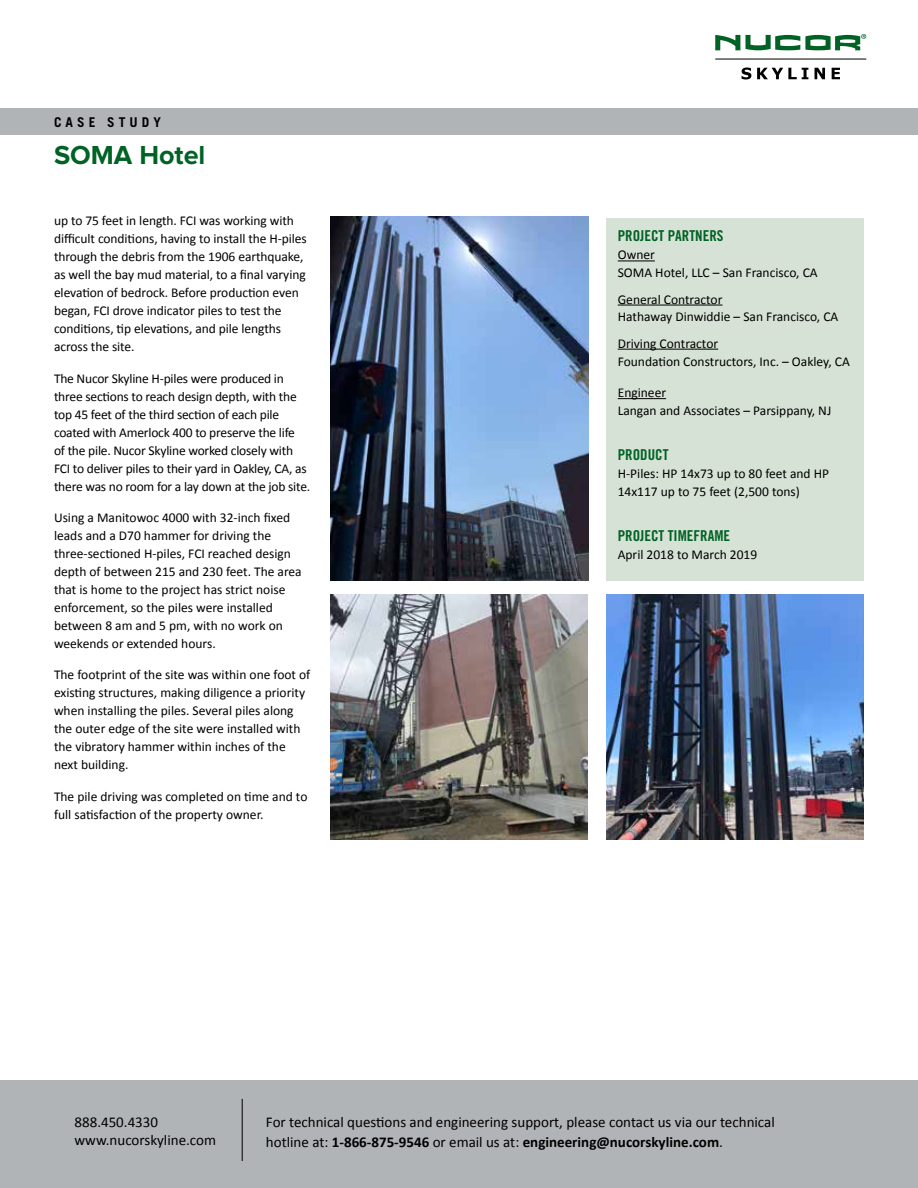
<style>
.page{position:relative;width:918px;height:1188px;background:#fff}
.page>*{position:absolute;margin:0;border:0;box-sizing:border-box;transform-origin:0 0}
.t1{font:700 27px "Proxima Nova";color:#006225}
.t2{font:15px/18px "Calibri";color:#000}
.t3{font:15px "Trade Gothic LT Std Bd Cn 20";color:#006225}
.t4{font:13.5px/18px "Calibri";letter-spacing:-.005em;color:#000}
.t5{font:700 13.5px "Trade Gothic LT Std";letter-spacing:.3em;color:#000}
.s1{font-weight:700}
</style>
<div class="page">
<div style="left:0;top:1080px;width:918px;height:108px;background:#b1b4b6"></div>
<hr style="left:242px;top:1099px;width:1px;height:62px;background:#000">
<svg style="left:742px;top:68px;width:9px;height:11px"></svg>
<svg style="left:757px;top:68px;width:51px;height:11px"></svg>
<svg style="left:815px;top:68px;width:10px;height:11px"></svg>
<svg style="left:832px;top:68px;width:8px;height:11px"></svg>
<svg style="left:715px;top:34px;width:151px;height:16px"></svg>
<hr style="left:715px;top:59px;width:151px;height:1px;background:#000">
<div style="left:0;top:108px;width:918px;height:27px;background:#b1b4b6"></div>
<div style="left:606px;top:218px;width:258px;height:362px;background:#d6e2d5"></div>
<hr style="left:618px;top:260px;width:37px;height:1px;background:#000">
<hr style="left:618px;top:305px;width:104px;height:1px;background:#000">
<hr style="left:618px;top:349px;width:100px;height:1px;background:#000">
<hr style="left:618px;top:398px;width:48px;height:1px;background:#000">
<img style="left:330px;top:216px;width:258px;height:364px">
<img style="left:330px;top:594px;width:258px;height:245px">
<img style="left:606px;top:594px;width:258px;height:245px">
<p class="t5" style="left:54px;top:113px;width:108px">CASE STUDY</p>
<h1 class="t1" style="left:54px;top:143px;width:153px">SOMA Hotel</h1>
<p class="t4" style="left:54px;top:212px;width:254px">up to 75 feet in length. FCI was working with difficult conditions, having to install the H-piles through the debris from the 1906 earthquake, as well the bay mud material, to a final varying elevation of bedrock. Before production even began, FCI drove indicator piles to test the conditions, tip elevations, and pile lengths across the site.</p>
<p class="t4" style="left:54px;top:369px;width:258px">The Nucor Skyline H-piles were produced in three sections to reach design depth, with the top 45 feet of the third section of each pile coated with Amerlock 400 to preserve the life<br>of the pile. Nucor Skyline worked closely with FCI to deliver piles to their yard in Oakley, CA, as there was no room for a lay down at the job site.</p>
<p class="t4" style="left:54px;top:509px;width:249px">Using a Manitowoc 4000 with 32-inch fixed leads and a D70 hammer for driving the three-sectioned H-piles, FCI reached design depth of between 215 and 230 feet. The area that is home to the project has strict noise enforcement, so the piles were installed between 8 am and 5 pm, with no work on weekends or extended hours.</p>
<p class="t4" style="left:54px;top:666px;width:258px">The footprint of the site was within one foot of existing structures, making diligence a priority when installing the piles. Several piles along the outer edge of the site were installed with the vibratory hammer within inches of the next building.</p>
<p class="t4" style="left:54px;top:788px;width:255px">The pile driving was completed on time and to full satisfaction of the property owner.</p>
<p class="t3" style="left:618px;top:227px;width:107px">PROJECT PARTNERS</p>
<p class="t4" style="left:618px;top:246px;width:201px">Owner<br>SOMA Hotel, LLC – San Francisco, CA</p>
<p class="t4" style="left:618px;top:290px;width:222px">General Contractor<br>Hathaway Dinwiddie – San Francisco, CA</p>
<p class="t4" style="left:618px;top:334px;width:234px">Driving Contractor<br>Foundation Constructors, Inc. – Oakley, CA</p>
<p class="t4" style="left:618px;top:384px;width:215px">Engineer<br>Langan and Associates – Parsippany, NJ</p>
<p class="t3" style="left:618px;top:446px;width:52px">PRODUCT</p>
<p class="t4" style="left:618px;top:465px;width:213px">H-Piles: HP 14x73 up to 80 feet and HP<br>14x117 up to 75 feet (2,500 tons)</p>
<p class="t3" style="left:618px;top:527px;width:114px">PROJECT TIMEFRAME</p>
<p class="t4" style="left:618px;top:546px;width:141px">April 2018 to March 2019</p>
<p class="t2" style="left:75px;top:1113px;width:143px">888.450.4330 www.nucorskyline.com</p>
<p class="t2" style="left:266px;top:1113px;width:510px;line-height:19.5px">For technical questions and engineering support, please contact us via our technical hotline at: <span class="s1">1-866-875-9546</span> or email us at: <span class="s1">engineering@nucorskyline.com</span>.</p>
</div>
